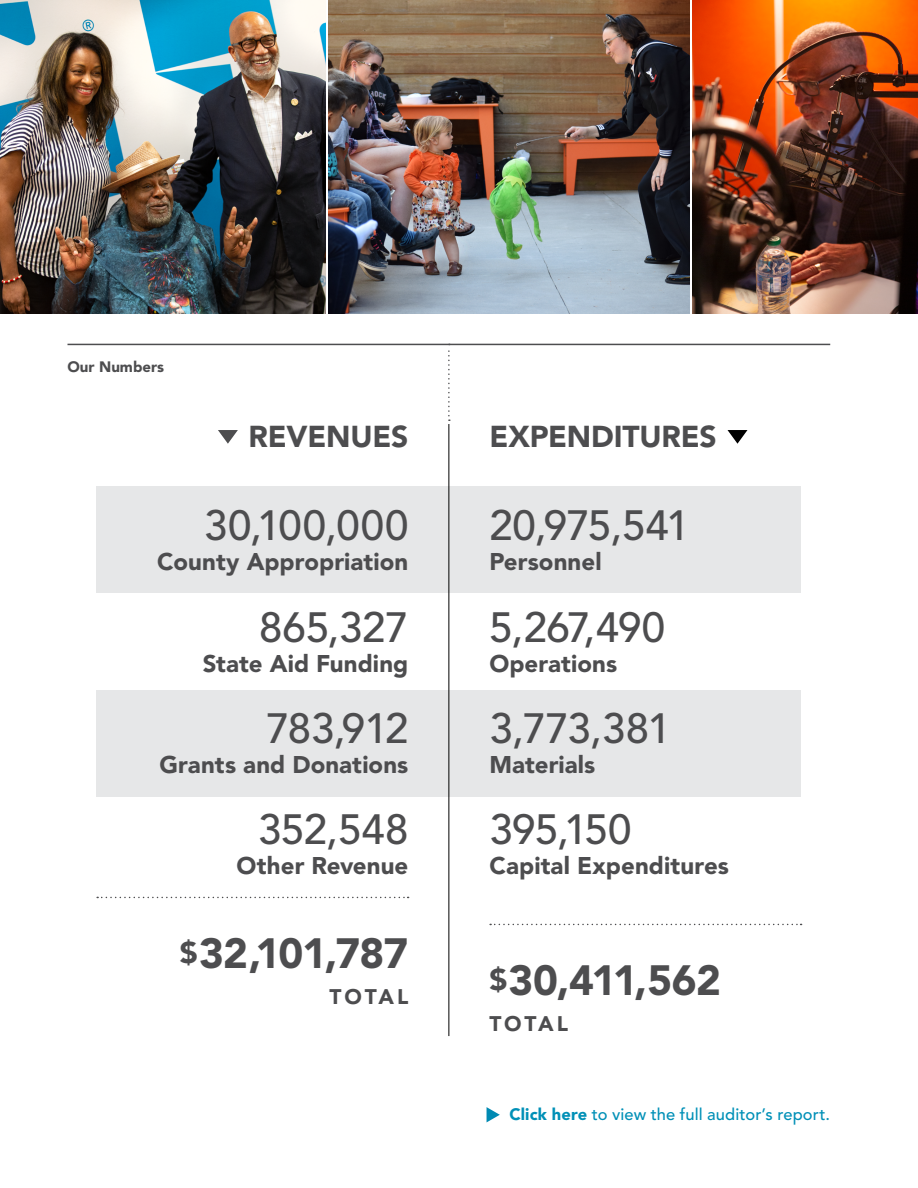
<style>
.page{position:relative;width:918px;height:1188px;background:#fff}
.page>*{position:absolute;margin:0;border:0;box-sizing:border-box;transform-origin:0 0}
.t1{font:500 42px "Avenir LT Std";letter-spacing:-.01em;color:#4d4d4f}
.t2{font:900 42px "Avenir LT Std";letter-spacing:-.02em;color:#4d4d4f}
.t3{font:900 30px "Avenir LT Std";letter-spacing:-.005em;color:#4d4d4f}
.t4{font:900 24px "Avenir LT Std";letter-spacing:.005em;color:#4d4d4f}
.t5{font:900 21px "Avenir LT Std";letter-spacing:.135em;color:#4d4d4f}
.t6{font:500 16.5px "Avenir LT Std";letter-spacing:.005em;color:#0090b7}
.t7{font:900 15px "Avenir LT Std";color:#4d4d4f}
.s1{font-size:30px}
.s2{font-weight:900}
</style>
<div class="page">
<div style="left:96px;top:690px;width:705px;height:107px;background:#e6e7e8"></div>
<div style="left:96px;top:486px;width:705px;height:106px;background:#e6e7e8"></div>
<svg style="left:97px;top:897px;width:312px;height:1px"></svg>
<svg style="left:218px;top:430px;width:20px;height:14px"></svg>
<svg style="left:490px;top:924px;width:312px;height:1px"></svg>
<svg style="left:728px;top:430px;width:19px;height:14px"></svg>
<hr style="left:448px;top:424px;width:1px;height:612px;background:#000">
<img style="left:328px;top:0;width:361px;height:313px">
<hr style="left:68px;top:344px;width:762px;height:1px;background:#4d4d4f">
<svg style="left:487px;top:1107px;width:13px;height:15px"></svg>
<img style="left:692px;top:0;width:226px;height:313px">
<svg style="left:448px;top:345px;width:2px;height:76px"></svg>
<img style="left:0;top:0;width:325px;height:313px">
<p class="t7" style="left:68px;top:357px;width:98px">Our Numbers</p>
<p class="t3" style="left:249px;top:418px;width:161px">REVENUES</p>
<h1 class="t1" style="left:204px;top:502px;width:206px">30,100,000</h1>
<p class="t4" style="left:157px;top:548px;width:253px">County Appropriation</p>
<h1 class="t1" style="left:259px;top:603px;width:151px">865,327</h1>
<p class="t4" style="left:203px;top:649px;width:207px">State Aid Funding</p>
<h1 class="t1" style="left:266px;top:704px;width:144px">783,912</h1>
<p class="t4" style="left:159px;top:750px;width:250px">Grants and Donations</p>
<h1 class="t1" style="left:258px;top:805px;width:152px">352,548</h1>
<p class="t4" style="left:236px;top:851px;width:173px">Other Revenue</p>
<h1 class="t2" style="left:180px;top:928px;width:230px"><span class="s1">$</span>32,101,787</h1>
<p class="t5" style="left:330px;top:984px;width:80px">TOTAL</p>
<p class="t3" style="left:489px;top:418px;width:229px">EXPENDITURES</p>
<h1 class="t1" style="left:489px;top:502px;width:202px">20,975,541</h1>
<p class="t4" style="left:489px;top:548px;width:114px">Personnel</p>
<h1 class="t1" style="left:489px;top:603px;width:177px">5,267,490</h1>
<p class="t4" style="left:489px;top:649px;width:129px">Operations</p>
<h1 class="t1" style="left:489px;top:704px;width:183px">3,773,381</h1>
<p class="t4" style="left:489px;top:750px;width:108px">Materials</p>
<h1 class="t1" style="left:489px;top:805px;width:144px">395,150</h1>
<p class="t4" style="left:489px;top:851px;width:241px">Capital Expenditures</p>
<h1 class="t2" style="left:489px;top:955px;width:233px"><span class="s1">$</span>30,411,562</h1>
<p class="t5" style="left:489px;top:1011px;width:80px">TOTAL</p>
<p class="t6" style="left:509px;top:1105px;width:322px"><span class="s2">Click here</span> to view the full auditor’s report.</p>
</div>
